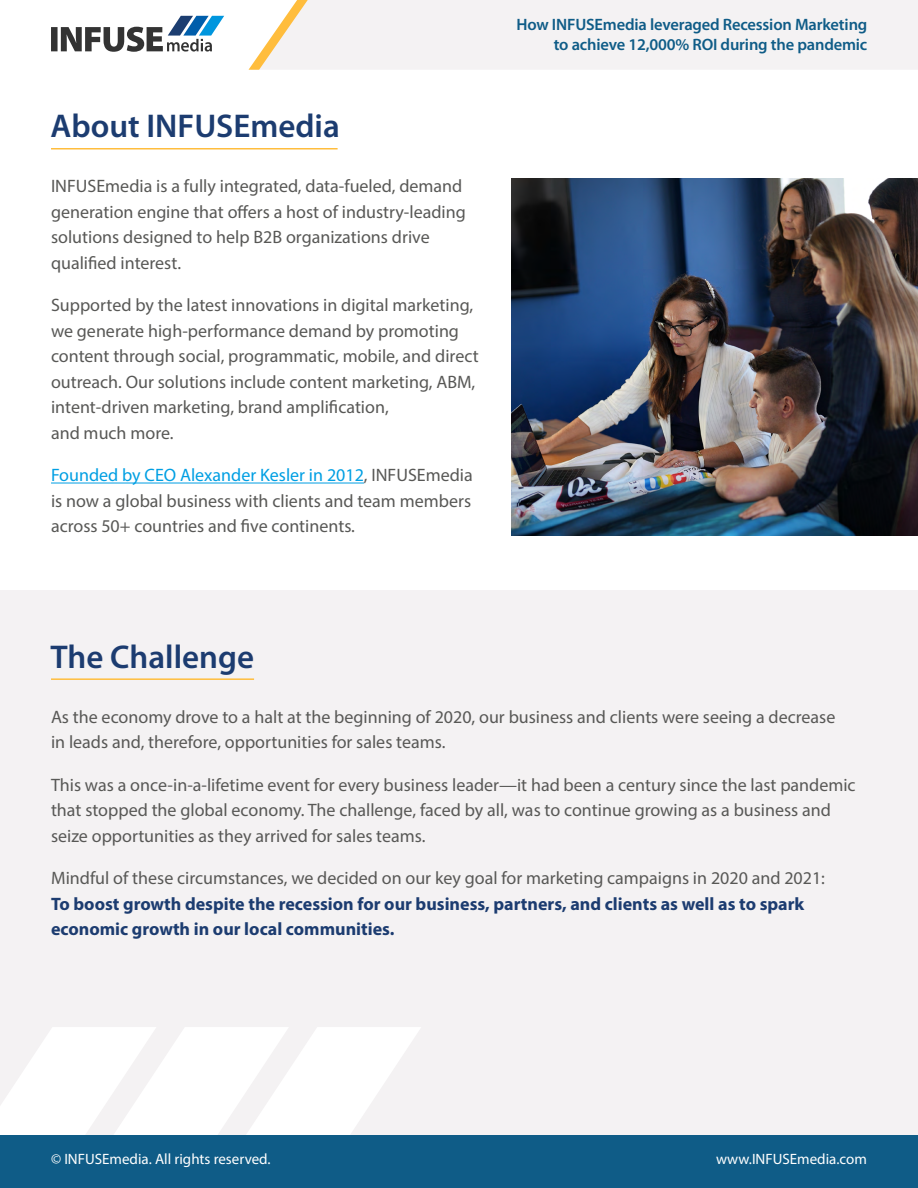
<style>
.page{position:relative;width:918px;height:1188px;background:#fff}
.page>*{position:absolute;margin:0;border:0;box-sizing:border-box;transform-origin:0 0}
.t1{font:600 33px "Myriad Pro";color:#1c3c70}
.t2{font:18px/25.5px "Myriad Pro";color:#585856}
.t3{font:700 18px/25.5px "Myriad Pro";color:#1c3c70}
.t4{font:600 16.5px/19.8px "Myriad Pro";letter-spacing:-.01em;color:#0f5c87;text-align:right}
.t5{font:15px "Myriad Pro";color:#fff}
.s1{color:#009fe3}
</style>
<div class="page">
<div style="left:0;top:590px;width:918px;height:554px;background:#f4f2f3"></div>
<hr style="left:51px;top:148px;width:287px;height:2px;background:#ffbd3d">
<hr style="left:51px;top:483px;width:313px;height:1px;background:#009fe3">
<hr style="left:51px;top:678px;width:203px;height:2px;background:#ffbd3d">
<img style="left:511px;top:179px;width:407px;height:357px">
<svg style="left:0;top:1027px;width:421px;height:108px"></svg>
<svg style="left:51px;top:16px;width:173px;height:36px"></svg>
<div style="left:309px;top:0;width:609px;height:69px;background:#f4f2f3"></div>
<svg style="left:249px;top:0;width:60px;height:70px"></svg>
<div style="left:0;top:1135px;width:918px;height:53px;background:#0f5c87"></div>
<h1 class="t1" style="left:51px;top:108px;width:291px">About INFUSEmedia</h1>
<p class="t2" style="left:51px;top:173px;width:416px">INFUSEmedia is a fully integrated, data-fueled, demand generation engine that offers a host of industry-leading solutions designed to help B2B organizations drive qualified interest.</p>
<p class="t2" style="left:51px;top:292px;width:429px">Supported by the latest innovations in digital marketing, we generate high-performance demand by promoting content through social, programmatic, mobile, and direct outreach. Our solutions include content marketing, ABM, intent-driven marketing, brand amplification,<br>and much more.</p>
<p class="t2" style="left:51px;top:462px;width:423px;text-align:justify"><span class="s1">Founded by CEO Alexander Kesler in 2012</span>, INFUSEmedia is now a global business with clients and team members across 50+ countries and five continents.</p>
<p class="t4" style="left:517px;top:15px;width:352px">How INFUSEmedia leveraged Recession Marketing to achieve 12,000% ROI during the pandemic</p>
<h1 class="t1" style="left:51px;top:639px;width:205px">The Challenge</h1>
<p class="t2" style="left:51px;top:704px;width:786px">As the economy drove to a halt at the beginning of 2020, our business and clients were seeing a decrease in leads and, therefore, opportunities for sales teams.</p>
<p class="t2" style="left:51px;top:772px;width:806px">This was a once-in-a-lifetime event for every business leader—it had been a century since the last pandemic that stopped the global economy. The challenge, faced by all, was to continue growing as a business and seize opportunities as they arrived for sales teams.</p>
<p class="t2" style="left:51px;top:865px;width:776px">Mindful of these circumstances, we decided on our key goal for marketing campaigns in 2020 and 2021:</p>
<p class="t3" style="left:51px;top:890px;width:755px">To boost growth despite the recession for our business, partners, and clients as well as to spark economic growth in our local communities.</p>
<p class="t5" style="left:51px;top:1150px;width:221px">© INFUSEmedia. All rights reserved.</p>
<p class="t5" style="left:716px;top:1150px;width:152px">www.INFUSEmedia.com</p>
</div>
